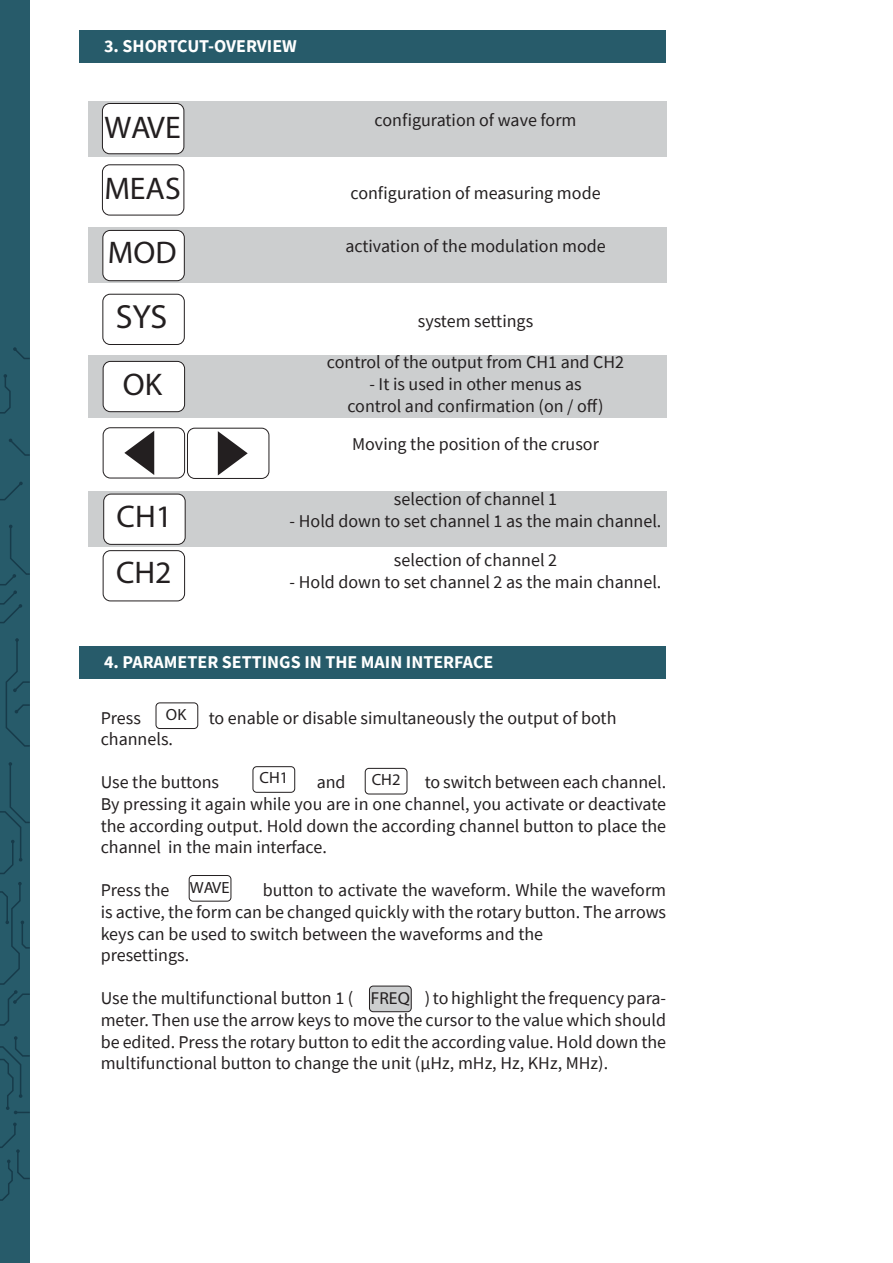
<style>
.page{position:relative;width:893px;height:1263px;background:#fff}
.page>*{position:absolute;margin:0;border:0;box-sizing:border-box;transform-origin:0 0}
.t1{font:33.6px "Myriad Pro";color:#231f20}
.t2{font:31.35px/62.6px "Myriad Pro";color:#231f20;text-align:justify}
.t3{font:18px/21.6px "Source Sans Pro";color:#231f20;text-align:justify}
.t4{font:700 18px "Source Sans Pro";color:#fff}
.t5{font:17.4px "Myriad Pro";color:#231f20}
.t6{font:16.2px "Myriad Pro";color:#231f20}
</style>
<div class="page">
<div style="left:88px;top:492px;width:578px;height:55px;background:#cccecf"></div>
<div style="left:88px;top:355px;width:578px;height:63px;background:#cccecf"></div>
<div style="left:88px;top:228px;width:578px;height:55px;background:#cccecf"></div>
<div style="left:88px;top:101px;width:578px;height:56px;background:#cccecf"></div>
<div style="left:0;top:0;width:30px;height:1263px;background:#275b6a"></div>
<div style="left:80px;top:30px;width:586px;height:33px;background:#275b6a"></div>
<svg style="left:0;top:1122px;width:30px;height:79px"></svg>
<svg style="left:0;top:1036px;width:30px;height:78px"></svg>
<svg style="left:0;top:882px;width:30px;height:144px"></svg>
<svg style="left:0;top:762px;width:30px;height:112px"></svg>
<svg style="left:5px;top:638px;width:25px;height:109px"></svg>
<svg style="left:0;top:525px;width:30px;height:99px"></svg>
<svg style="left:0;top:482px;width:23px;height:19px"></svg>
<svg style="left:9px;top:438px;width:21px;height:18px"></svg>
<svg style="left:0;top:374px;width:11px;height:40px"></svg>
<svg style="left:13px;top:347px;width:17px;height:12px"></svg>
<div style="left:80px;top:646px;width:586px;height:33px;background:#275b6a"></div>
<div style="left:102px;top:103px;width:82px;height:51px;background:#fff;border-radius:7px"></div>
<div style="left:102px;top:103px;width:82px;height:51px;border:1px solid #231f20;border-radius:7px"></div>
<div style="left:102px;top:164px;width:82px;height:51px;border:1px solid #231f20;border-radius:7px"></div>
<div style="left:103px;top:230px;width:81px;height:51px;background:#fff;border-radius:7px"></div>
<div style="left:102px;top:230px;width:83px;height:51px;border:1px solid #231f20;border-radius:7px"></div>
<div style="left:102px;top:294px;width:83px;height:51px;border:1px solid #231f20;border-radius:7px"></div>
<div style="left:103px;top:361px;width:82px;height:51px;background:#fff;border-radius:7px"></div>
<div style="left:103px;top:361px;width:82px;height:51px;border:1px solid #231f20;border-radius:7px"></div>
<div style="left:103px;top:427px;width:82px;height:51px;border:1px solid #231f20;border-radius:7px"></div>
<svg style="left:124px;top:431px;width:30px;height:44px"></svg>
<div style="left:187px;top:428px;width:82px;height:51px;border:1px solid #231f20;border-radius:7px"></div>
<svg style="left:218px;top:431px;width:30px;height:44px"></svg>
<div style="left:104px;top:494px;width:81px;height:50px;background:#fff;border-radius:7px"></div>
<div style="left:103px;top:494px;width:83px;height:51px;border:1px solid #231f20;border-radius:7px"></div>
<div style="left:103px;top:550px;width:82px;height:51px;border:1px solid #231f20;border-radius:7px"></div>
<div style="left:156px;top:702px;width:42px;height:27px;border:1px solid #231f20;border-radius:4px"></div>
<div style="left:253px;top:766px;width:42px;height:27px;border:1px solid #231f20;border-radius:4px"></div>
<div style="left:365px;top:768px;width:42px;height:26px;border:1px solid #231f20;border-radius:4px"></div>
<div style="left:189px;top:875px;width:42px;height:26px;border:1px solid #231f20;border-radius:4px"></div>
<div style="left:369px;top:986px;width:42px;height:26px;background:#cccecf;border-radius:4px"></div>
<div style="left:369px;top:986px;width:43px;height:26px;border:1px solid #231f20;border-radius:4px"></div>
<p class="t4" style="left:104px;top:34px;width:194px">3. SHORTCUT-OVERVIEW</p>
<h2 class="t2" style="left:104px;top:96px;width:78px">WAVE MEAS MOD</h2>
<h1 class="t1" style="left:116px;top:296px;width:53px">SYS</h1>
<h2 class="t2" style="left:123px;top:353px;width:41px">OK</h2>
<p class="t3" style="left:375px;top:109px;width:203px">configuration of wave form</p>
<p class="t3" style="left:350px;top:182px;width:252px">configuration of measuring mode</p>
<p class="t3" style="left:345px;top:235px;width:262px">activation of the modulation mode</p>
<p class="t3" style="left:418px;top:310px;width:117px">system settings</p>
<p class="t3" style="left:327px;top:352px;width:299px">control of the output from CH1 and CH2</p>
<p class="t3" style="left:369px;top:373px;width:214px">- It is used in other menus as</p>
<p class="t3" style="left:347px;top:395px;width:258px">control and confirmation (on / off)</p>
<p class="t3" style="left:352px;top:433px;width:248px">Moving the position of the crusor</p>
<h2 class="t2" style="left:116px;top:487px;width:58px;line-height:56.6px">CH1<br>CH2</h2>
<p class="t3" style="left:394px;top:488px;width:165px">selection of channel 1</p>
<p class="t3" style="left:290px;top:510px;width:373px">- Hold down to set channel 1 as the main channel.</p>
<p class="t3" style="left:394px;top:549px;width:165px">selection of channel 2</p>
<p class="t3" style="left:290px;top:571px;width:373px">- Hold down to set channel 2 as the main channel.</p>
<p class="t4" style="left:104px;top:650px;width:391px">4. PARAMETER SETTINGS IN THE MAIN INTERFACE</p>
<p class="t6" style="left:166px;top:705px;width:22px">OK</p>
<p class="t3" style="left:101px;top:707px;width:42px">Press</p>
<p class="t3" style="left:209px;top:707px;width:409px">to enable or disable simultaneously the output of both</p>
<p class="t3" style="left:101px;top:728px;width:74px">channels.</p>
<p class="t3" style="left:101px;top:771px;width:120px">Use the buttons</p>
<p class="t3" style="left:317px;top:771px;width:30px">and</p>
<p class="t6" style="left:259px;top:768px;width:30px">CH1</p>
<p class="t6" style="left:372px;top:770px;width:30px">CH2</p>
<p class="t3" style="left:101px;top:771px;width:567px;text-indent:324px">to switch between each channel.<br>By pressing it again while you are in one channel, you activate or deactivate the according output. Hold down the according channel button to place the channel in the main interface.</p>
<p class="t3" style="left:101px;top:879px;width:70px">Press the</p>
<p class="t6" style="left:190px;top:878px;width:41px">WAVE</p>
<p class="t3" style="left:101px;top:879px;width:567px;text-indent:162px">button to activate the waveform. While the waveform is active, the form can be changed quickly with the rotary button. The arrows keys can be used to switch between the waveforms and the</p>
<p class="t3" style="left:101px;top:944px;width:90px">presettings.</p>
<p class="t3" style="left:101px;top:987px;width:254px">Use the multifunctional button 1 (</p>
<p class="t3" style="left:101px;top:987px;width:567px;text-indent:324px">) to highlight the frequency para&shy;meter. Then use the arrow keys to move the cursor to the value which should be edited. Press the rotary button to edit the according value. Hold down the multifunctional button to change the unit (µHz, mHz, Hz, KHz, MHz).</p>
<p class="t5" style="left:371px;top:987px;width:40px">FREQ</p>
</div>
